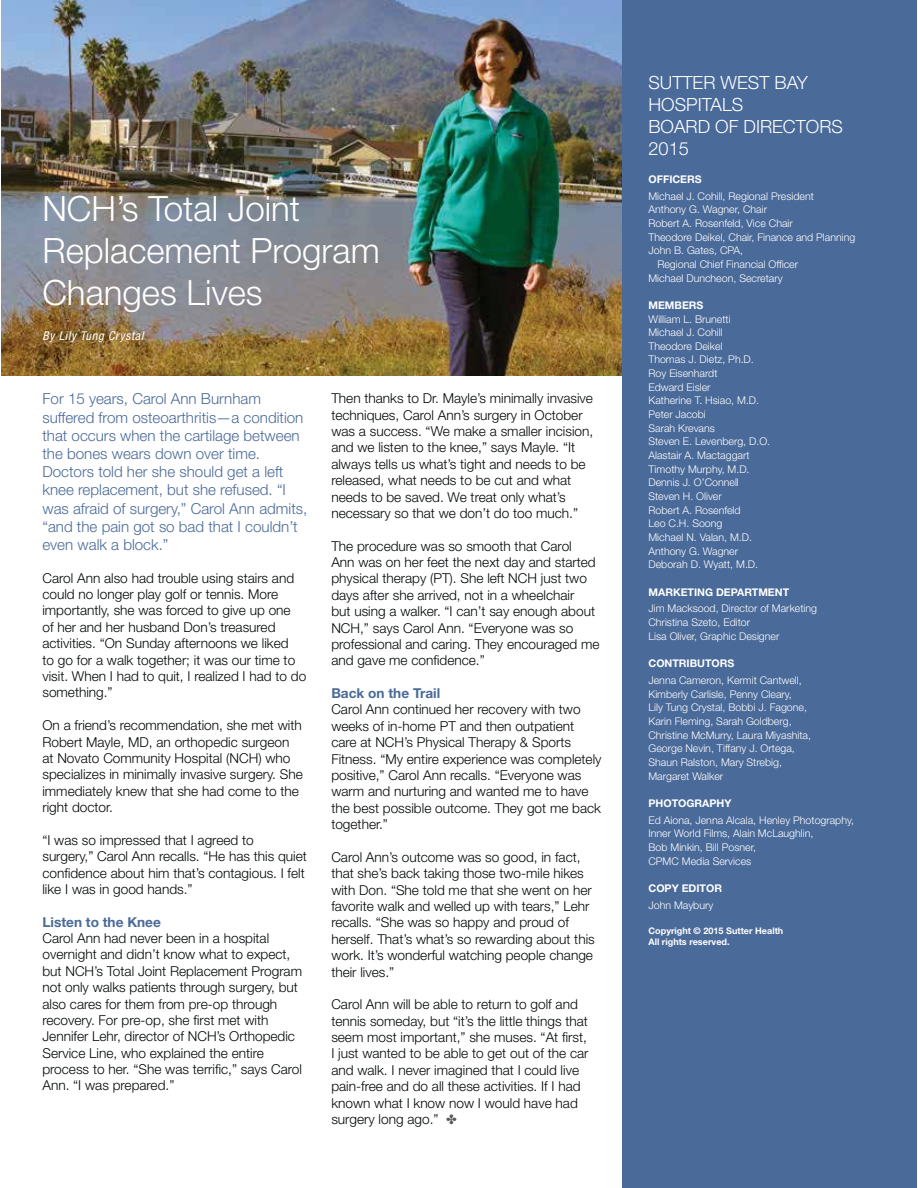
<style>
.page{position:relative;width:918px;height:1188px;background:#fff}
.page>*{position:absolute;margin:0;border:0;box-sizing:border-box;transform-origin:0 0}
.t1{font:300 34.95px/41.8px "Helvetica Neue LT Std";color:#fff}
.t2{font:300 18.15px/21.9px "Helvetica Neue LT Std";color:#fff}
.t3{font:300 15.15px/18.1px "Helvetica Neue LT Std";color:#4a6a99}
.t4{font:300 13.65px/16.4px "Helvetica Neue LT Std";color:#040809}
.t5{font:700 13.65px "Helvetica Neue LT Std";color:#4a6a99}
.t6{font:italic condensed 12.15px "Helvetica Neue LT Std";letter-spacing:.06em;color:#fff}
.t7{font:300 10.65px/13.6px "Helvetica Neue LT Std";color:#fff}
.t8{font:700 10.65px "Helvetica Neue LT Std";color:#fff}
.t9{font:700 9.15px/10.9px "Helvetica Neue LT Std";color:#fff}
</style>
<div class="page">
<img style="left:1px;top:0;width:621px;height:375px">
<div style="left:622px;top:0;width:295px;height:1188px;background:#4a6a99"></div>
<h1 class="t1" style="left:42px;top:191px;width:339px">NCH’s Total Joint<br>Replacement Program<br>Changes Lives</h1>
<p class="t6" style="left:42px;top:328px;width:103px">By Lily Tung Crystal</p>
<p class="t3" style="left:42px;top:391px;width:266px">For 15 years, Carol Ann Burnham suffered from osteoarthritis—a condition that occurs when the cartilage between the bones wears down over time.<br>Doctors told her she should get a left knee replacement, but she refused. “I was afraid of surgery,” Carol Ann admits, “and the pain got so bad that I couldn’t even walk a block.”</p>
<p class="t4" style="left:42px;top:571px;width:265px">Carol Ann also had trouble using stairs and could no longer play golf or tennis. More importantly, she was forced to give up one<br>of her and her husband Don’s treasured activities. “On Sunday afternoons we liked<br>to go for a walk together; it was our time to visit. When I had to quit, I realized I had to do something.”</p>
<p class="t4" style="left:42px;top:718px;width:262px">On a friend’s recommendation, she met with Robert Mayle, MD, an orthopedic surgeon at Novato Community Hospital (NCH) who specializes in minimally invasive surgery. She immediately knew that she had come to the right doctor.</p>
<p class="t4" style="left:42px;top:833px;width:266px">“I was so impressed that I agreed to surgery,” Carol Ann recalls. “He has this quiet confidence about him that’s contagious. I felt like I was in good hands.”</p>
<p class="t5" style="left:42px;top:917px;width:120px">Listen to the Knee</p>
<p class="t4" style="left:42px;top:931px;width:261px">Carol Ann had never been in a hospital overnight and didn’t know what to expect, but NCH’s Total Joint Replacement Program not only walks patients through surgery, but also cares for them from pre-op through recovery. For pre-op, she first met with Jennifer Lehr, director of NCH’s Orthopedic Service Line, who explained the entire process to her. “She was terrific,” says Carol Ann. “I was prepared.”</p>
<p class="t4" style="left:331px;top:391px;width:263px">Then thanks to Dr. Mayle’s minimally invasive techniques, Carol Ann’s surgery in October was a success. “We make a smaller incision, and we listen to the knee,” says Mayle. “It always tells us what’s tight and needs to be released, what needs to be cut and what needs to be saved. We treat only what’s necessary so that we don’t do too much.”</p>
<p class="t4" style="left:331px;top:539px;width:270px">The procedure was so smooth that Carol<br>Ann was on her feet the next day and started physical therapy (PT). She left NCH just two days after she arrived, not in a wheelchair<br>but using a walker. “I can’t say enough about NCH,” says Carol Ann. “Everyone was so professional and caring. They encouraged me and gave me confidence.”</p>
<p class="t5" style="left:331px;top:688px;width:110px">Back on the Trail</p>
<p class="t4" style="left:331px;top:703px;width:272px">Carol Ann continued her recovery with two weeks of in-home PT and then outpatient care at NCH’s Physical Therapy &amp; Sports Fitness. “My entire experience was completely positive,” Carol Ann recalls. “Everyone was warm and nurturing and wanted me to have the best possible outcome. They got me back together.”</p>
<p class="t4" style="left:331px;top:850px;width:265px">Carol Ann’s outcome was so good, in fact, that she’s back taking those two-mile hikes with Don. “She told me that she went on her favorite walk and welled up with tears,” Lehr recalls. “She was so happy and proud of herself. That’s what’s so rewarding about this work. It’s wonderful watching people change their lives.”</p>
<p class="t4" style="left:331px;top:997px;width:259px">Carol Ann will be able to return to golf and tennis someday, but “it’s the little things that seem most important,” she muses. “At first, I just wanted to be able to get out of the car and walk. I never imagined that I could live pain-free and do all these activities. If I had known what I know now I would have had surgery long ago.”</p>
<h2 class="t2" style="left:648px;top:73px;width:196px">SUTTER WEST BAY<br>HOSPITALS<br>BOARD OF DIRECTORS<br>2015</h2>
<p class="t8" style="left:648px;top:175px;width:55px">OFFICERS</p>
<p class="t7" style="left:648px;top:190px;width:167px">Michael J. Cohill, Regional President</p>
<p class="t7" style="left:648px;top:204px;width:120px">Anthony G. Wagner, Chair</p>
<p class="t7" style="left:648px;top:217px;width:146px">Robert A. Rosenfeld, Vice Chair</p>
<p class="t7" style="left:648px;top:231px;width:208px">Theodore Deikel, Chair, Finance and Planning</p>
<p class="t7" style="left:648px;top:245px;width:96px">John B. Gates, CPA,</p>
<p class="t7" style="left:657px;top:258px;width:142px">Regional Chief Financial Officer</p>
<p class="t7" style="left:648px;top:272px;width:136px">Michael Duncheon, Secretary</p>
<p class="t8" style="left:648px;top:301px;width:57px">MEMBERS</p>
<p class="t7" style="left:648px;top:313px;width:123px">William L. Brunetti<br>Michael J. Cohill<br>Theodore Deikel<br>Thomas J. Dietz, Ph.D.<br>Roy Eisenhardt<br>Edward Eisler<br>Katherine T. Hsiao, M.D.<br>Peter Jacobi<br>Sarah Krevans<br>Steven E. Levenberg, D.O.<br>Alastair A. Mactaggart<br>Timothy Murphy, M.D.<br>Dennis J. O’Connell<br>Steven H. Oliver<br>Robert A. Rosenfeld<br>Leo C.H. Soong<br>Michael N. Valan, M.D.<br>Anthony G. Wagner<br>Deborah D. Wyatt, M.D.</p>
<p class="t8" style="left:648px;top:588px;width:142px">MARKETING DEPARTMENT</p>
<p class="t7" style="left:648px;top:603px;width:170px">Jim Macksood, Director of Marketing<br>Christina Szeto, Editor<br>Lisa Oliver, Graphic Designer</p>
<p class="t8" style="left:648px;top:659px;width:87px">CONTRIBUTORS</p>
<p class="t7" style="left:648px;top:674px;width:164px">Jenna Cameron, Kermit Cantwell,<br>Kimberly Carlisle, Penny Cleary,<br>Lily Tung Crystal, Bobbi J. Fagone,<br>Karin Fleming, Sarah Goldberg,<br>Christine McMurry, Laura Miyashita,<br>George Nevin, Tiffany J. Ortega,<br>Shaun Ralston, Mary Strebig,<br>Margaret Walker</p>
<p class="t8" style="left:648px;top:799px;width:84px">PHOTOGRAPHY</p>
<p class="t7" style="left:648px;top:814px;width:207px">Ed Aiona, Jenna Alcala, Henley Photography,<br>Inner World Films, Alain McLaughlin,<br>Bob Minkin, Bill Posner,<br>CPMC Media Services</p>
<p class="t8" style="left:648px;top:884px;width:75px">COPY EDITOR</p>
<p class="t7" style="left:648px;top:899px;width:66px">John Maybury</p>
<p class="t9" style="left:648px;top:926px;width:136px">Copyright © 2015 Sutter Health<br>All rights reserved.</p>
</div>
